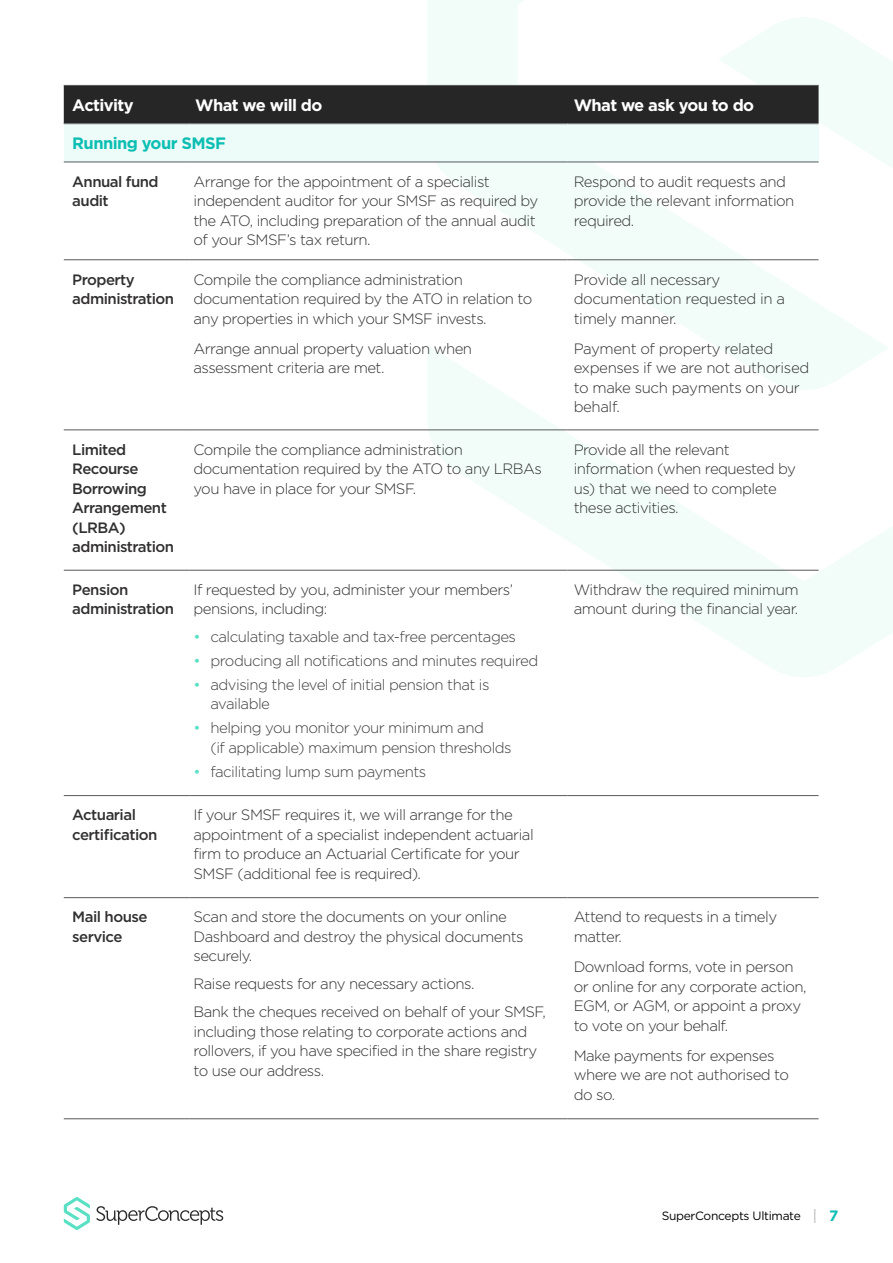
<style>
.page{position:relative;width:893px;height:1263px;background:#fff}
.page>*{position:absolute;margin:0;border:0;box-sizing:border-box;transform-origin:0 0}
.Body_text_1{font:700 16.5px "Gotham";letter-spacing:-.035em;color:#fff}
.Body_text_1-2{font:700 16.5px "Gotham";letter-spacing:-.035em;color:#0dbeb3}
.Table_body_text_1{font:300 15px/19.5px "Gotham";letter-spacing:-.035em;color:#312f30}
.Table_bullets{font:300 15px/19.5px "Gotham";letter-spacing:-.035em;color:#3e3e3f}
.Body_text_1-3{font:500 15px/19.5px "Gotham";letter-spacing:-.035em;color:#312f30}
.t1{font:12px "Gotham";letter-spacing:-.025em;color:#000}
.s1{font-weight:400;color:#5ae1c7}
.s2{font-weight:300;font-size:15px;color:#939598}
.s3{font-weight:700;font-size:15px;color:#0dbeb3}
</style>
<div class="page">
<div style="left:428px;top:0;width:96px;height:17px;background:#f2fdfa"></div>
<svg style="left:427px;top:17px;width:466px;height:660px"></svg>
<svg style="left:64px;top:1197px;width:26px;height:33px"></svg>
<svg style="left:96px;top:1206px;width:127px;height:19px"></svg>
<div style="left:64px;top:86px;width:755px;height:37px;background:#262626"></div>
<div style="left:64px;top:124px;width:755px;height:38px;background:#eefcf9"></div>
<hr style="left:64px;top:429px;width:125px;height:1px;background:#57585a">
<hr style="left:189px;top:429px;width:379px;height:1px;background:#57585a">
<hr style="left:568px;top:429px;width:251px;height:1px;background:#57585a">
<hr style="left:64px;top:570px;width:125px;height:1px;background:#57585a">
<hr style="left:189px;top:570px;width:379px;height:1px;background:#57585a">
<hr style="left:568px;top:570px;width:251px;height:1px;background:#57585a">
<hr style="left:64px;top:85px;width:125px;height:1px;background:#57585a">
<hr style="left:189px;top:85px;width:379px;height:1px;background:#57585a">
<hr style="left:568px;top:85px;width:251px;height:1px;background:#57585a">
<hr style="left:64px;top:123px;width:125px;height:1px;background:#57585a">
<hr style="left:189px;top:123px;width:379px;height:1px;background:#57585a">
<hr style="left:568px;top:123px;width:251px;height:1px;background:#57585a">
<hr style="left:64px;top:162px;width:125px;height:1px;background:#57585a">
<hr style="left:189px;top:162px;width:379px;height:1px;background:#57585a">
<hr style="left:568px;top:162px;width:251px;height:1px;background:#57585a">
<hr style="left:64px;top:259px;width:125px;height:1px;background:#57585a">
<hr style="left:189px;top:259px;width:379px;height:1px;background:#57585a">
<hr style="left:568px;top:259px;width:251px;height:1px;background:#57585a">
<hr style="left:64px;top:795px;width:125px;height:1px;background:#57585a">
<hr style="left:189px;top:795px;width:379px;height:1px;background:#57585a">
<hr style="left:568px;top:795px;width:251px;height:1px;background:#57585a">
<hr style="left:64px;top:897px;width:125px;height:1px;background:#57585a">
<hr style="left:189px;top:897px;width:379px;height:1px;background:#57585a">
<hr style="left:568px;top:897px;width:251px;height:1px;background:#57585a">
<hr style="left:64px;top:1118px;width:125px;height:1px;background:#57585a">
<hr style="left:189px;top:1118px;width:379px;height:1px;background:#57585a">
<hr style="left:568px;top:1118px;width:251px;height:1px;background:#57585a">
<p class="Body_text_1" style="left:72px;top:96px;width:63px">Activity</p>
<p class="Body_text_1" style="left:195px;top:96px;width:129px">What we will do</p>
<p class="Body_text_1" style="left:574px;top:96px;width:182px">What we ask you to do</p>
<p class="Body_text_1-2" style="left:72px;top:134px;width:155px">Running your SMSF</p>
<p class="Body_text_1-3" style="left:72px;top:171px;width:88px">Annual fund audit</p>
<p class="Table_body_text_1" style="left:193px;top:171px;width:346px">Arrange for the appointment of a specialist independent auditor for your SMSF as required by the ATO, including preparation of the annual audit of your SMSF’s tax return.</p>
<p class="Table_body_text_1" style="left:574px;top:171px;width:222px">Respond to audit requests and provide the relevant information required.</p>
<p class="Body_text_1-3" style="left:72px;top:269px;width:103px">Property administration</p>
<p class="Table_body_text_1" style="left:193px;top:269px;width:340px">Compile the compliance administration documentation required by the ATO in relation to any properties in which your SMSF invests.</p>
<p class="Table_body_text_1" style="left:193px;top:338px;width:280px">Arrange annual property valuation when assessment criteria are met.</p>
<p class="Table_body_text_1" style="left:574px;top:269px;width:213px">Provide all necessary documentation requested in a timely manner.</p>
<p class="Table_body_text_1" style="left:574px;top:338px;width:237px">Payment of property related expenses if we are not authorised to make such payments on your behalf.</p>
<p class="Body_text_1-3" style="left:72px;top:439px;width:103px">Limited<br>Recourse<br>Borrowing<br>Arrangement (LRBA) administration</p>
<p class="Table_body_text_1" style="left:193px;top:439px;width:350px">Compile the compliance administration documentation required by the ATO to any LRBAs you have in place for your SMSF.</p>
<p class="Table_body_text_1" style="left:574px;top:439px;width:224px">Provide all the relevant information (when requested by us) that we need to complete these activities.</p>
<p class="Body_text_1-3" style="left:72px;top:580px;width:103px">Pension administration</p>
<p class="Table_body_text_1" style="left:193px;top:580px;width:321px">If requested by you, administer your members’ pensions, including:</p>
<p class="Table_bullets" style="left:193px;top:627px;width:324px"><span class="s1">•</span> calculating taxable and tax-free percentages</p>
<p class="Table_bullets" style="left:193px;top:651px;width:346px"><span class="s1">•</span> producing all notifications and minutes required</p>
<p class="Table_bullets" style="left:210px;top:675px;width:281px;text-indent:-17px"><span class="s1">•</span> advising the level of initial pension that is available</p>
<p class="Table_bullets" style="left:210px;top:718px;width:303px;text-indent:-17px"><span class="s1">•</span> helping you monitor your minimum and<br>(if applicable) maximum pension thresholds</p>
<p class="Table_bullets" style="left:193px;top:761px;width:234px"><span class="s1">•</span> facilitating lump sum payments</p>
<p class="Table_body_text_1" style="left:574px;top:580px;width:226px">Withdraw the required minimum amount during the financial year.</p>
<p class="Body_text_1-3" style="left:72px;top:805px;width:87px">Actuarial certification</p>
<p class="Table_body_text_1" style="left:193px;top:805px;width:342px">If your SMSF requires it, we will arrange for the appointment of a specialist independent actuarial firm to produce an Actuarial Certificate for your SMSF (additional fee is required).</p>
<p class="Body_text_1-3" style="left:72px;top:907px;width:77px">Mail house</p>
<p class="Body_text_1-3" style="left:72px;top:927px;width:52px">service</p>
<p class="Table_body_text_1" style="left:193px;top:907px;width:332px">Scan and store the documents on your online<br>Dashboard and destroy the physical documents securely.</p>
<p class="Table_body_text_1" style="left:193px;top:974px;width:283px">Raise requests for any necessary actions.</p>
<p class="Table_body_text_1" style="left:193px;top:1002px;width:354px">Bank the cheques received on behalf of your SMSF, including those relating to corporate actions and rollovers, if you have specified in the share registry to use our address.</p>
<p class="Table_body_text_1" style="left:574px;top:907px;width:205px">Attend to requests in a timely matter.</p>
<p class="Table_body_text_1" style="left:574px;top:957px;width:235px">Download forms, vote in person or online for any corporate action,<br>EGM, or AGM, or appoint a proxy to vote on your behalf.</p>
<p class="Table_body_text_1" style="left:574px;top:1045px;width:217px">Make payments for expenses where we are not authorised to do so.</p>
<p class="t1" style="left:662px;top:1208px;width:178px">SuperConcepts Ultimate <span class="s2">|</span> <span class="s3">7</span></p>
</div>
